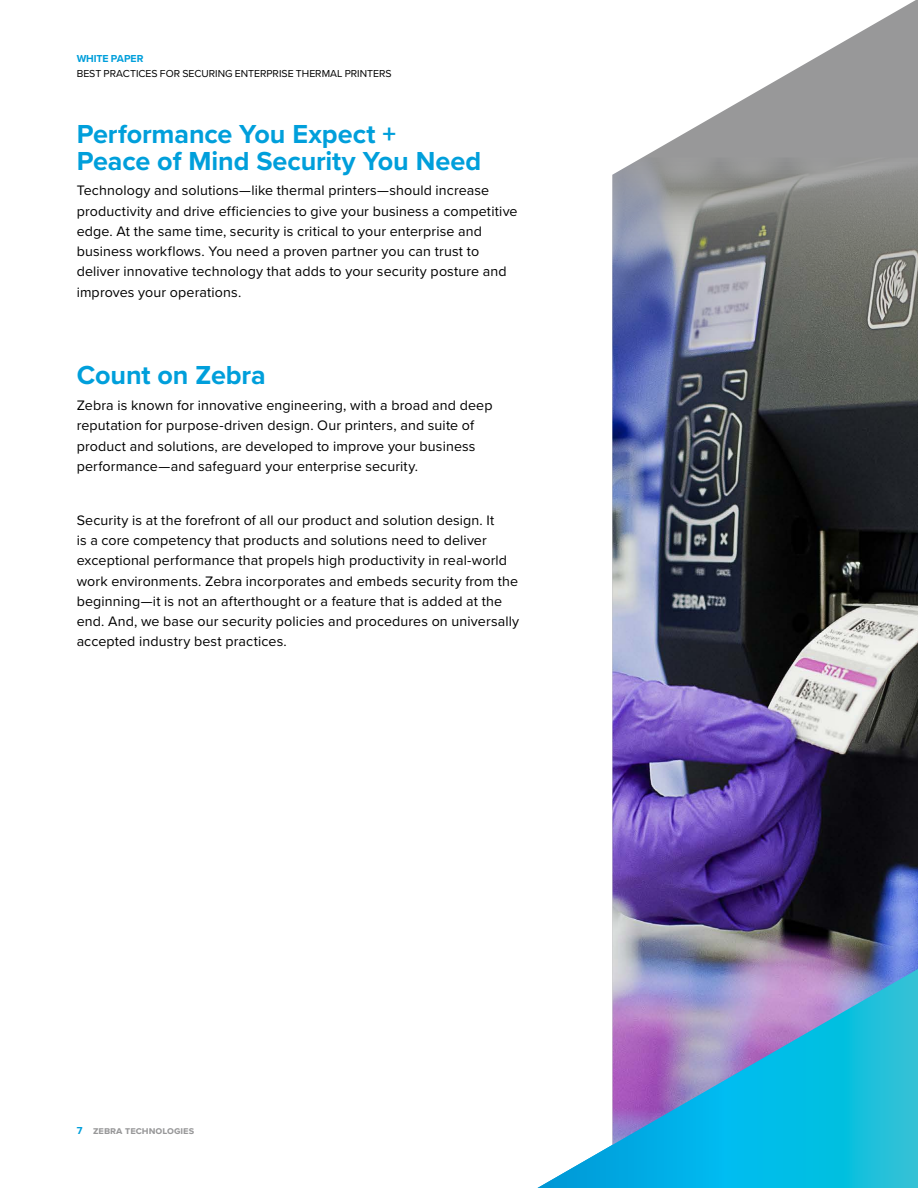
<style>
.page{position:relative;width:918px;height:1188px;background:#fff}
.page>*{position:absolute;margin:0;border:0;box-sizing:border-box;transform-origin:0 0}
.t1{font:700 27px/27px "Proxima Nova";letter-spacing:-.005em;color:#009fdb}
.t2{font:14.25px/20.2px "Proxima Nova";letter-spacing:.01em;color:#000}
.t3{font:10.5px "Proxima Nova";color:#000}
.t4{font:700 10.5px "Proxima Nova";color:#989899}
.t5{font:700 10.5px "Proxima Nova";letter-spacing:-.01em;color:#009fdb}
.s1{color:#009fdb}
</style>
<div class="page">
<svg style="left:643px;top:0;width:275px;height:157px"></svg>
<img style="left:612px;top:157px;width:306px;height:812px">
<svg style="left:538px;top:969px;width:380px;height:219px"></svg>
<p class="t5" style="left:77px;top:51px;width:68px">WHITE PAPER</p>
<p class="t3" style="left:77px;top:65px;width:316px">BEST PRACTICES FOR SECURING ENTERPRISE THERMAL PRINTERS</p>
<h1 class="t1" style="left:77px;top:120px;width:406px">Performance You Expect +<br>Peace of Mind Security You Need</h1>
<p class="t2" style="left:77px;top:180px;width:442px">Technology and solutions—like thermal printers—should increase productivity and drive efficiencies to give your business a competitive edge. At the same time, security is critical to your enterprise and business workflows. You need a proven partner you can trust to deliver innovative technology that adds to your security posture and improves your operations.</p>
<h1 class="t1" style="left:77px;top:361px;width:191px">Count on Zebra</h1>
<p class="t2" style="left:77px;top:395px;width:417px">Zebra is known for innovative engineering, with a broad and deep reputation for purpose-driven design. Our printers, and suite of product and solutions, are developed to improve your business performance—and safeguard your enterprise security.</p>
<p class="t2" style="left:77px;top:509px;width:444px">Security is at the forefront of all our product and solution design. It<br>is a core competency that products and solutions need to deliver exceptional performance that propels high productivity in real-world work environments. Zebra incorporates and embeds security from the beginning—it is not an afterthought or a feature that is added at the end. And, we base our security policies and procedures on universally accepted industry best practices.</p>
<p class="t4" style="left:77px;top:1123px;width:119px"><span class="s1">7</span> zebra technologies</p>
</div>
